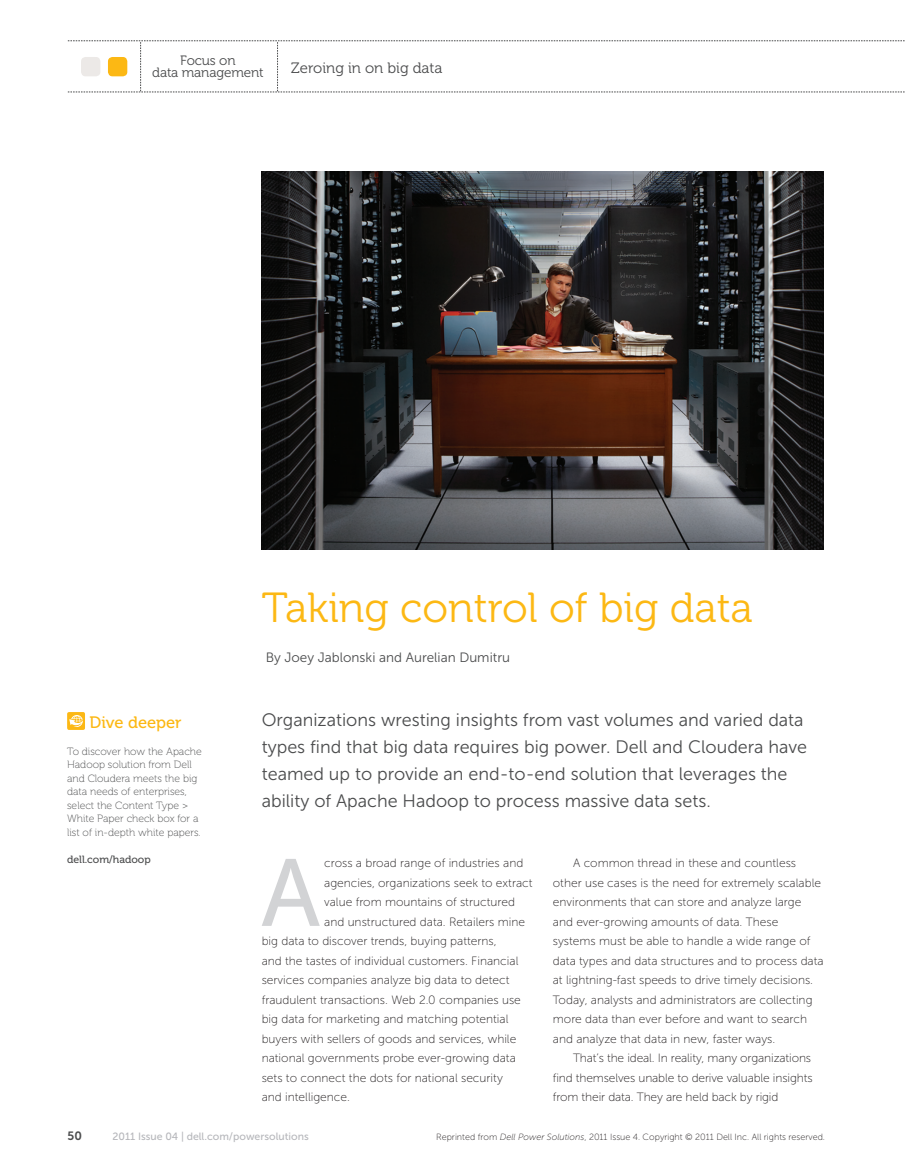
<style>
.page{position:relative;width:905px;height:1175px;background:#fff}
.page>*{position:absolute;margin:0;border:0;box-sizing:border-box;transform-origin:0 0}
.Text_w_dropcap{font:94.8px "Museo Sans For Dell 500";color:#d2d3d5}
.Headline__Title{font:42px "Museo For Dell 300";color:#fcb814}
.Abstract{font:18px/27px "Museo Sans For Dell 300";color:#4b4c4d}
.Marginalia_head{font:16.5px "Museo For Dell 500";color:#fcb814}
.t1{font:15px "Museo For Dell 300";color:#4b4c4d}
.Byline{font:13.5px "Museo Sans For Dell 300";color:#4b4c4d}
.t2{font:13.5px/12px "Museo For Dell 300";letter-spacing:-.01em;color:#4b4c4d;text-align:center}
.Text_w_indent{font:12px/19.5px "Museo Sans For Dell 100";color:#231f20}
.Text_w_dropcap-2{font:12px "Museo Sans For Dell 100";color:#231f20}
.t3{font:12px "Museo Sans For Dell 700";color:#4b4c4d}
.Marginalia_text{font:10.5px/13.5px "Museo For Dell 100";color:#4b4c4d}
.t4{font:10.5px "Museo Sans For Dell 500";color:#b6b7bb}
.Marginalia_URL_link{font:10.5px "Museo For Dell 500";color:#4b4c4d}
.Text_w_indent-2{font:9px "Museo Sans For Dell 100";color:#231f20}
.s1{font-style:italic}
</style>
<div class="page">
<svg style="left:68px;top:40px;width:836px;height:53px"></svg>
<img style="left:262px;top:171px;width:562px;height:378px">
<div style="left:67px;top:712px;width:18px;height:18px;background:#fcb814;border-radius:2px"></div>
<svg style="left:69px;top:715px;width:14px;height:12px"></svg>
<p class="t2" style="left:152px;top:54px;width:113px">Focus on<br>data management</p>
<p class="t1" style="left:291px;top:60px;width:153px">Zeroing in on big data</p>
<p class="Headline__Title" style="left:262px;top:584px;width:492px">Taking control of big data</p>
<p class="Marginalia_head" style="left:89px;top:713px;width:94px">Dive deeper</p>
<p class="Marginalia_text" style="left:67px;top:744px;width:136px">To discover how the Apache<br>Hadoop solution from Dell and Cloudera meets the big data needs of enterprises, select the Content Type &gt;<br>White Paper check box for a list of in-depth white papers.</p>
<p class="Marginalia_URL_link" style="left:67px;top:853px;width:85px">dell.com/hadoop</p>
<p class="Byline" style="left:266px;top:650px;width:246px">By Joey Jablonski and Aurelian Dumitru</p>
<p class="Abstract" style="left:262px;top:706px;width:547px">Organizations wresting insights from vast volumes and varied data types find that big data requires big power. Dell and Cloudera have teamed up to provide an end-to-end solution that leverages the ability of Apache Hadoop to process massive data sets.</p>
<p class="Text_w_dropcap" style="left:261px;top:841px;width:61px">A</p>
<p class="Text_w_dropcap-2" style="left:324px;top:857px;width:201px">cross a broad range of industries and</p>
<p class="Text_w_dropcap-2" style="left:324px;top:876px;width:210px">agencies, organizations seek to extract</p>
<p class="Text_w_dropcap-2" style="left:324px;top:896px;width:192px">value from mountains of structured</p>
<p class="Text_w_dropcap-2" style="left:324px;top:915px;width:202px">and unstructured data. Retailers mine</p>
<p class="Text_w_dropcap-2" style="left:262px;top:935px;width:236px">big data to discover trends, buying patterns,</p>
<p class="Text_w_dropcap-2" style="left:262px;top:954px;width:258px">and the tastes of individual customers. Financial</p>
<p class="Text_w_dropcap-2" style="left:262px;top:974px;width:249px">services companies analyze big data to detect</p>
<p class="Text_w_dropcap-2" style="left:262px;top:993px;width:261px">fraudulent transactions. Web 2.0 companies use</p>
<p class="Text_w_dropcap-2" style="left:262px;top:1013px;width:248px">big data for marketing and matching potential</p>
<p class="Text_w_dropcap-2" style="left:262px;top:1032px;width:256px">buyers with sellers of goods and services, while</p>
<p class="Text_w_dropcap-2" style="left:262px;top:1052px;width:256px">national governments probe ever-growing data</p>
<p class="Text_w_dropcap-2" style="left:262px;top:1071px;width:243px">sets to connect the dots for national security</p>
<p class="Text_w_dropcap-2" style="left:262px;top:1091px;width:90px">and intelligence.</p>
<p class="Text_w_indent" style="left:553px;top:853px;width:272px;text-indent:20px">A common thread in these and countless other use cases is the need for extremely scalable environments that can store and analyze large and ever-growing amounts of data. These systems must be able to handle a wide range of data types and data structures and to process data at lightning-fast speeds to drive timely decisions.<br>Today, analysts and administrators are collecting more data than ever before and want to search and analyze that data in new, faster ways.</p>
<p class="Text_w_indent" style="left:553px;top:1048px;width:261px;text-align:justify;text-indent:20px">That’s the ideal. In reality, many organizations find themselves unable to derive valuable insights from their data. They are held back by rigid</p>
<p class="t3" style="left:68px;top:1129px;width:16px">50</p>
<p class="t4" style="left:112px;top:1131px;width:198px">2011 Issue 04 | dell.com/powersolutions</p>
<p class="Text_w_indent-2" style="left:436px;top:1132px;width:390px">Reprinted from <span class="s1">Dell Power Solutions</span>, 2011 Issue 4. Copyright © 2011 Dell Inc. All rights reserved.</p>
</div>
